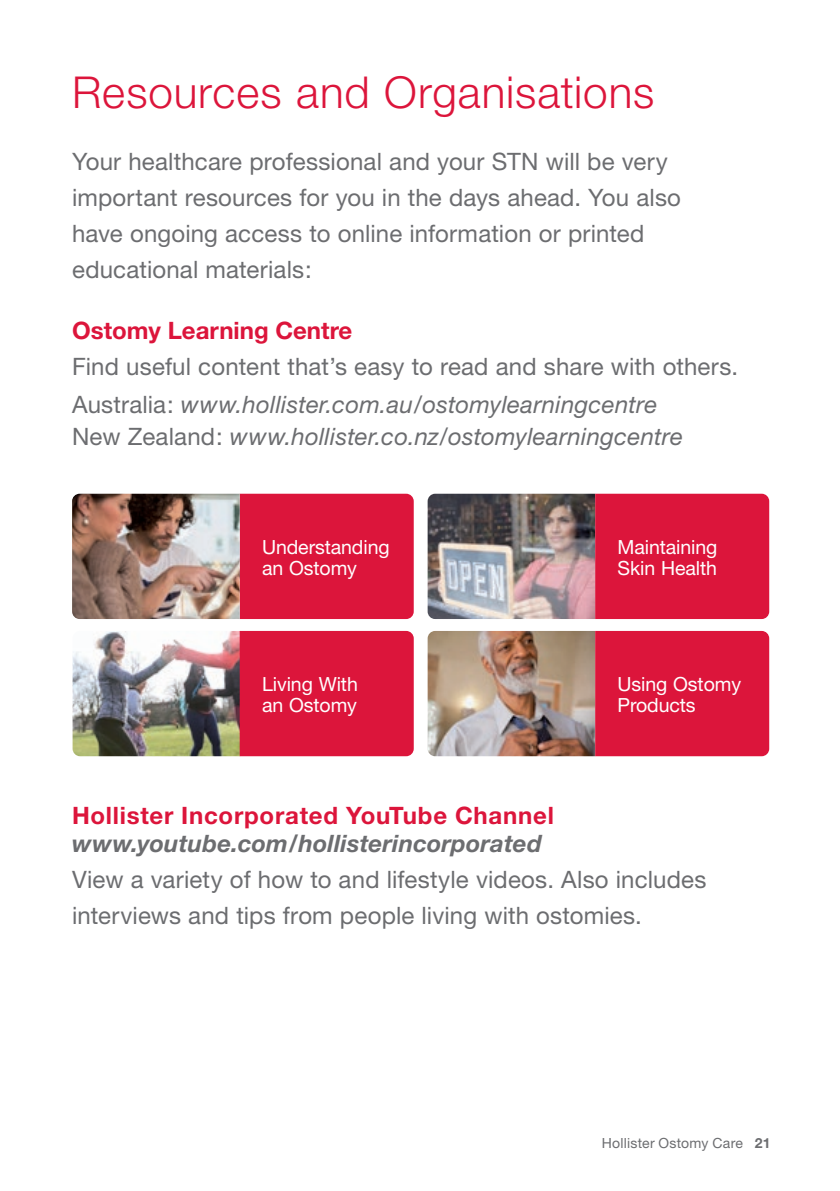
<style>
.page{position:relative;width:840px;height:1191px;background:#fff}
.page>*{position:absolute;margin:0;border:0;box-sizing:border-box;transform-origin:0 0}
.t1{font:300 44px "Helvetica Neue";letter-spacing:.02em;color:#dc153b}
.t2{font:24px/36px "Helvetica Neue";letter-spacing:.005em;color:#6c6d70}
.t3{font:italic 24px "Helvetica Neue";letter-spacing:.01em;color:#6c6d70}
.t4{font:italic 700 24px "Helvetica Neue";letter-spacing:.01em;color:#6c6d70}
.t5{font:700 24px "Helvetica Neue";letter-spacing:.03em;color:#dc153b}
.t6{font:700 24px "Helvetica Neue";color:#dc153b}
.t7{font:19.6px/21px "Helvetica Neue";letter-spacing:-.005em;color:#fff}
.t8{font:14px "Helvetica Neue";letter-spacing:.015em;color:#6c6d70}
.s1{font-style:italic}
.s2{font-style:normal}
.s3{font-weight:700}
</style>
<div class="page">
<img style="left:72px;top:631px;width:167px;height:125px">
<div style="left:239px;top:631px;width:174px;height:125px;background:#dc153b"></div>
<img style="left:427px;top:494px;width:168px;height:125px">
<div style="left:595px;top:494px;width:173px;height:125px;background:#dc153b"></div>
<img style="left:427px;top:631px;width:168px;height:125px">
<div style="left:595px;top:631px;width:173px;height:125px;background:#dc153b"></div>
<div style="left:239px;top:494px;width:174px;height:125px;background:#dc153b"></div>
<img style="left:72px;top:494px;width:167px;height:125px">
<h1 class="t1" style="left:72px;top:66px;width:583px">Resources and Organisations</h1>
<p class="t2" style="left:72px;top:143px;width:610px">Your healthcare professional and your STN will be very important resources for you in the days ahead. You also have ongoing access to online information or printed educational materials:</p>
<p class="t6" style="left:72px;top:315px;width:282px">Ostomy Learning Centre</p>
<p class="t2" style="left:72px;top:347px;width:667px;line-height:37.6px">Find useful content that’s easy to read and share with others.<br>Australia: <span class="s1">www.hollister.com.au/ostomylearningcentre</span></p>
<p class="t3" style="left:72px;top:421px;width:612px"><span class="s2">New Zealand:</span> www.hollister.co.nz/ostomylearningcentre</p>
<p class="t7" style="left:262px;top:536px;width:129px">Understanding an Ostomy</p>
<p class="t7" style="left:262px;top:673px;width:97px">Living With an Ostomy</p>
<p class="t7" style="left:617px;top:536px;width:101px">Maintaining<br>Skin Health</p>
<p class="t7" style="left:617px;top:673px;width:125px">Using Ostomy<br>Products</p>
<p class="t5" style="left:72px;top:800px;width:483px">Hollister Incorporated YouTube Channel</p>
<p class="t4" style="left:72px;top:828px;width:471px">www.youtube.com/hollisterincorporated</p>
<p class="t2" style="left:72px;top:861px;width:635px">View a variety of how to and lifestyle videos. Also includes interviews and tips from people living with ostomies.</p>
<p class="t8" style="left:601px;top:1134px;width:170px">Hollister Ostomy Care <span class="s3">21</span></p>
</div>
